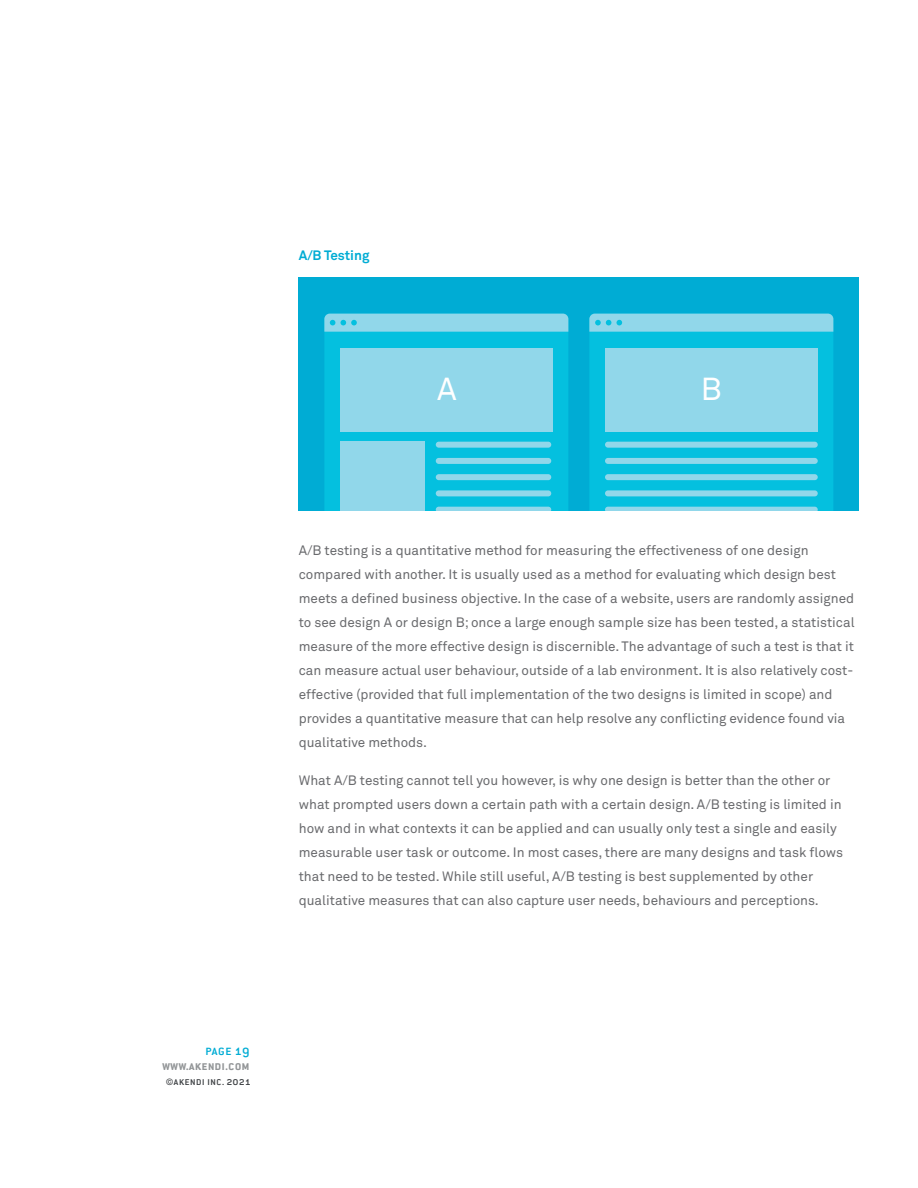
<style>
.page{position:relative;width:918px;height:1188px;background:#fff}
.page>*{position:absolute;margin:0;border:0;box-sizing:border-box;transform-origin:0 0}
.t1{font:31.5px "Akkurat";color:#fff}
.t2{font:500 15px "Conduit ITC Std";color:#00acd4}
.t3{font:13.5px/24px "Akkurat";color:#696a6d}
.t4{font:700 13.5px "Conduit ITC Std";color:#929597}
.t5{font:700 13.5px "Akkurat";color:#00acd4}
.t6{font:500 12px "Conduit ITC Std";color:#414447}
.s1{font-family:"Akkurat";font-weight:400;font-size:9px}
</style>
<div class="page">
<div style="left:299px;top:277px;width:560px;height:233px;background:#00acd4"></div>
<svg style="left:324px;top:332px;width:244px;height:178px;background:#0ac0df"></svg>
<div style="left:589px;top:332px;width:244px;height:178px;background:#04c0df"></div>
<svg style="left:324px;top:314px;width:244px;height:18px;background:#8bd6e9"></svg>
<svg style="left:589px;top:314px;width:244px;height:18px;background:#8bd6e9"></svg>
<div style="left:341px;top:348px;width:212px;height:83px;background:#91d7ea"></div>
<div style="left:341px;top:441px;width:84px;height:69px;background:#91d7ea"></div>
<div style="left:605px;top:348px;width:213px;height:83px;background:#91d7ea"></div>
<div style="left:436px;top:442px;width:115px;height:6px;background:#91d7ea;border-radius:3px"></div>
<div style="left:436px;top:458px;width:115px;height:6px;background:#91d7ea;border-radius:3px"></div>
<div style="left:436px;top:474px;width:115px;height:6px;background:#91d7ea;border-radius:3px"></div>
<div style="left:436px;top:490px;width:115px;height:6px;background:#91d7ea;border-radius:3px"></div>
<svg style="left:436px;top:507px;width:115px;height:3px"></svg>
<div style="left:605px;top:442px;width:213px;height:6px;background:#91d7ea;border-radius:3px"></div>
<div style="left:605px;top:458px;width:213px;height:6px;background:#91d7ea;border-radius:3px"></div>
<div style="left:605px;top:474px;width:213px;height:6px;background:#91d7ea;border-radius:3px"></div>
<div style="left:605px;top:490px;width:213px;height:6px;background:#91d7ea;border-radius:3px"></div>
<svg style="left:605px;top:507px;width:213px;height:3px"></svg>
<p class="t5" style="left:299px;top:247px;width:72px">A/B Testing</p>
<h1 class="t1" style="left:437px;top:369px;width:21px">A</h1>
<h1 class="t1" style="left:701px;top:369px;width:23px">B</h1>
<p class="t3" style="left:299px;top:538px;width:557px">A/B testing is a quantitative method for measuring the effectiveness of one design compared with another. It is usually used as a method for evaluating which design best meets a defined business objective. In the case of a website, users are randomly assigned to see design A or design B; once a large enough sample size has been tested, a statistical measure of the more effective design is discernible. The advantage of such a test is that it can measure actual user behaviour, outside of a lab environment. It is also relatively cost&shy;effective (provided that full implementation of the two designs is limited in scope) and provides a quantitative measure that can help resolve any conflicting evidence found via qualitative methods.</p>
<p class="t3" style="left:299px;top:768px;width:546px">What A/B testing cannot tell you however, is why one design is better than the other or what prompted users down a certain path with a certain design. A/B testing is limited in how and in what contexts it can be applied and can usually only test a single and easily measurable user task or outcome. In most cases, there are many designs and task flows that need to be tested. While still useful, A/B testing is best supplemented by other qualitative measures that can also capture user needs, behaviours and perceptions.</p>
<p class="t2" style="left:205px;top:1041px;width:46px">page 19</p>
<p class="t4" style="left:162px;top:1057px;width:89px">www.akendi.com</p>
<p class="t6" style="left:166px;top:1074px;width:87px"><span class="s1">©</span>akendi inc. 2021</p>
</div>
